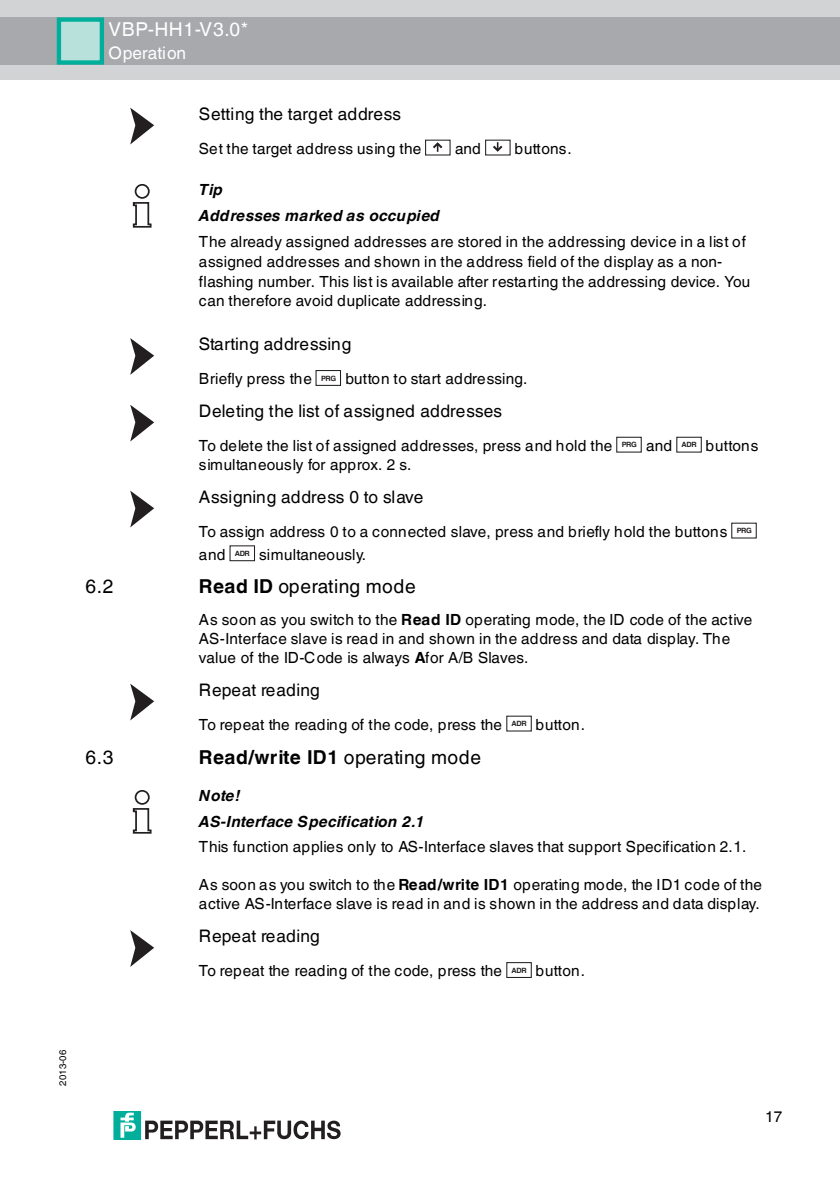
<style>
.page{position:relative;width:840px;height:1190px;background:#fff}
.page>*{position:absolute;margin:0;border:0;box-sizing:border-box;transform-origin:0 0}
.t1{font:700 19.2px "Helvetica World";letter-spacing:.025em;color:#000}
.t2{font:19.2px "Helvetica World";letter-spacing:.025em;color:#000}
.t3{font:19.2px "Helvetica World";letter-spacing:.03em;color:#fff}
.t4{font:17.2px "Helvetica World";letter-spacing:.005em;color:#000}
.t5{font:17.2px "Helvetica World";letter-spacing:.005em;color:#fff}
.t6{font:15.4px/19.2px "Helvetica World";letter-spacing:.01em;color:#000}
.t7{font:italic 700 15.4px/26px "Helvetica World";letter-spacing:.005em;color:#000}
.t8{font:9.6px "Helvetica World";letter-spacing:.045em;color:#000}
.t9{font:700 7.2px "Helvetica";letter-spacing:-.05em;color:#231f20}
.s1{font-weight:700}
.s2{font-weight:400}
</style>
<div class="page">
<div style="left:0;top:0;width:840px;height:79px;background:#d1d3d4"></div>
<div style="left:0;top:17px;width:840px;height:48px;background:#a7a9ac"></div>
<div style="left:57px;top:19px;width:45px;height:44px;background:#b8e1dc"></div>
<div style="left:57px;top:17px;width:47px;height:48px;border:4px solid #00ae9c"></div>
<div style="left:114px;top:1111px;width:27px;height:28px;background:#00ae9c"></div>
<svg style="left:121px;top:1113px;width:15px;height:25px"></svg>
<svg style="left:145px;top:1120px;width:196px;height:20px"></svg>
<svg style="left:130px;top:108px;width:24px;height:36px"></svg>
<svg style="left:433px;top:142px;width:9px;height:10px"></svg>
<svg style="left:493px;top:142px;width:9px;height:10px"></svg>
<div style="left:135px;top:184px;width:15px;height:15px;border:2px solid #231f20;border-radius:50%"></div>
<svg style="left:133px;top:202px;width:19px;height:26px"></svg>
<svg style="left:131px;top:338px;width:23px;height:36px"></svg>
<div style="left:316px;top:370px;width:25px;height:16px;border:1px solid #231f20"></div>
<svg style="left:130px;top:405px;width:24px;height:37px"></svg>
<div style="left:616px;top:437px;width:25px;height:15px;border:1px solid #231f20"></div>
<div style="left:676px;top:437px;width:26px;height:15px;border:1px solid #231f20"></div>
<svg style="left:131px;top:491px;width:23px;height:36px"></svg>
<div style="left:731px;top:523px;width:26px;height:16px;border:1px solid #231f20"></div>
<div style="left:230px;top:545px;width:25px;height:16px;border:1px solid #231f20"></div>
<svg style="left:130px;top:684px;width:24px;height:37px"></svg>
<div style="left:135px;top:790px;width:15px;height:15px;border:2px solid #231f20;border-radius:50%"></div>
<svg style="left:133px;top:808px;width:19px;height:25px"></svg>
<svg style="left:131px;top:930px;width:23px;height:37px"></svg>
<div style="left:506px;top:962px;width:26px;height:16px;border:1px solid #231f20"></div>
<p class="t3" style="left:108px;top:13px;width:141px">VBP-HH1-V3.0*</p>
<p class="t5" style="left:108px;top:38px;width:79px">Operation</p>
<p class="t4" style="left:199px;top:100px;width:204px">Setting the target address</p>
<p class="t6" style="left:199px;top:137px;width:224px">Set the target address using the</p>
<p class="t6" style="left:455px;top:137px;width:28px">and</p>
<p class="t6" style="left:515px;top:137px;width:59px">buttons.</p>
<p class="t7" style="left:199px;top:175px;width:242px">Tip<br>Addresses marked as occupied</p>
<p class="t6" style="left:199px;top:230px;width:553px;line-height:19.8px">The already assigned addresses are stored in the addressing device in a list of assigned addresses and shown in the address field of the display as a non&shy;flashing number. This list is available after restarting the addressing device. You can therefore avoid duplicate addressing.</p>
<p class="t4" style="left:199px;top:330px;width:154px">Starting addressing</p>
<p class="t6" style="left:199px;top:367px;width:115px">Briefly press the</p>
<p class="t6" style="left:346px;top:367px;width:183px">button to start addressing.</p>
<p class="t4" style="left:199px;top:396px;width:305px">Deleting the list of assigned addresses</p>
<p class="t6" style="left:199px;top:435px;width:415px">To delete the list of assigned addresses, press and hold the</p>
<p class="t6" style="left:646px;top:435px;width:28px">and</p>
<p class="t6" style="left:706px;top:435px;width:54px">buttons</p>
<p class="t6" style="left:199px;top:454px;width:214px">simultaneously for approx. 2 s.</p>
<p class="t4" style="left:199px;top:483px;width:226px">Assigning address 0 to slave</p>
<p class="t6" style="left:199px;top:518px;width:530px;line-height:23px">To assign address 0 to a connected slave, press and briefly hold the buttons and</p>
<p class="t9" style="left:321px;top:375px;width:17px">PRG</p>
<p class="t9" style="left:622px;top:442px;width:17px">PRG</p>
<p class="t9" style="left:682px;top:442px;width:17px">ADR</p>
<p class="t9" style="left:737px;top:528px;width:17px">PRG</p>
<p class="t6" style="left:259px;top:543px;width:108px">simultaneously.</p>
<p class="t9" style="left:235px;top:551px;width:17px">ADR</p>
<p class="t2" style="left:85px;top:571px;width:29px">6.2</p>
<p class="t2" style="left:199px;top:571px;width:219px"><span class="s1">Read ID</span> operating mode</p>
<p class="t6" style="left:199px;top:608px;width:555px">As soon as you switch to the <span class="s1">Read ID</span> operating mode, the ID code of the active<br>AS-Interface slave is read in and shown in the address and data display. The value of the ID-Code is always <span class="s1">A</span>for A/B Slaves.</p>
<p class="t4" style="left:199px;top:676px;width:123px">Repeat reading</p>
<p class="t6" style="left:199px;top:713px;width:305px">To repeat the reading of the code, press the</p>
<p class="t6" style="left:536px;top:713px;width:51px">button.</p>
<p class="t2" style="left:85px;top:742px;width:29px">6.3</p>
<p class="t1" style="left:199px;top:742px;width:284px">Read/write ID1 <span class="s2">operating mode</span></p>
<p class="t9" style="left:512px;top:721px;width:17px">ADR</p>
<p class="t7" style="left:199px;top:781px;width:227px">Note!<br>AS-Interface Specification 2.1</p>
<p class="t6" style="left:199px;top:836px;width:549px">This function applies only to AS-Interface slaves that support Specification 2.1.</p>
<p class="t6" style="left:199px;top:873px;width:565px">As soon as you switch to the <span class="s1">Read/write ID1</span> operating mode, the ID1 code of the active AS-Interface slave is read in and is shown in the address and data display.</p>
<p class="t4" style="left:199px;top:922px;width:123px">Repeat reading</p>
<p class="t6" style="left:199px;top:960px;width:305px">To repeat the reading of the code, press the</p>
<p class="t6" style="left:536px;top:960px;width:51px">button.</p>
<p class="t9" style="left:512px;top:968px;width:17px">ADR</p>
<p class="t8" style="left:55px;top:1086px;width:38px;rotate:-90deg">2013-06</p>
<p class="t6" style="left:765px;top:1106px;width:19px">17</p>
</div>
